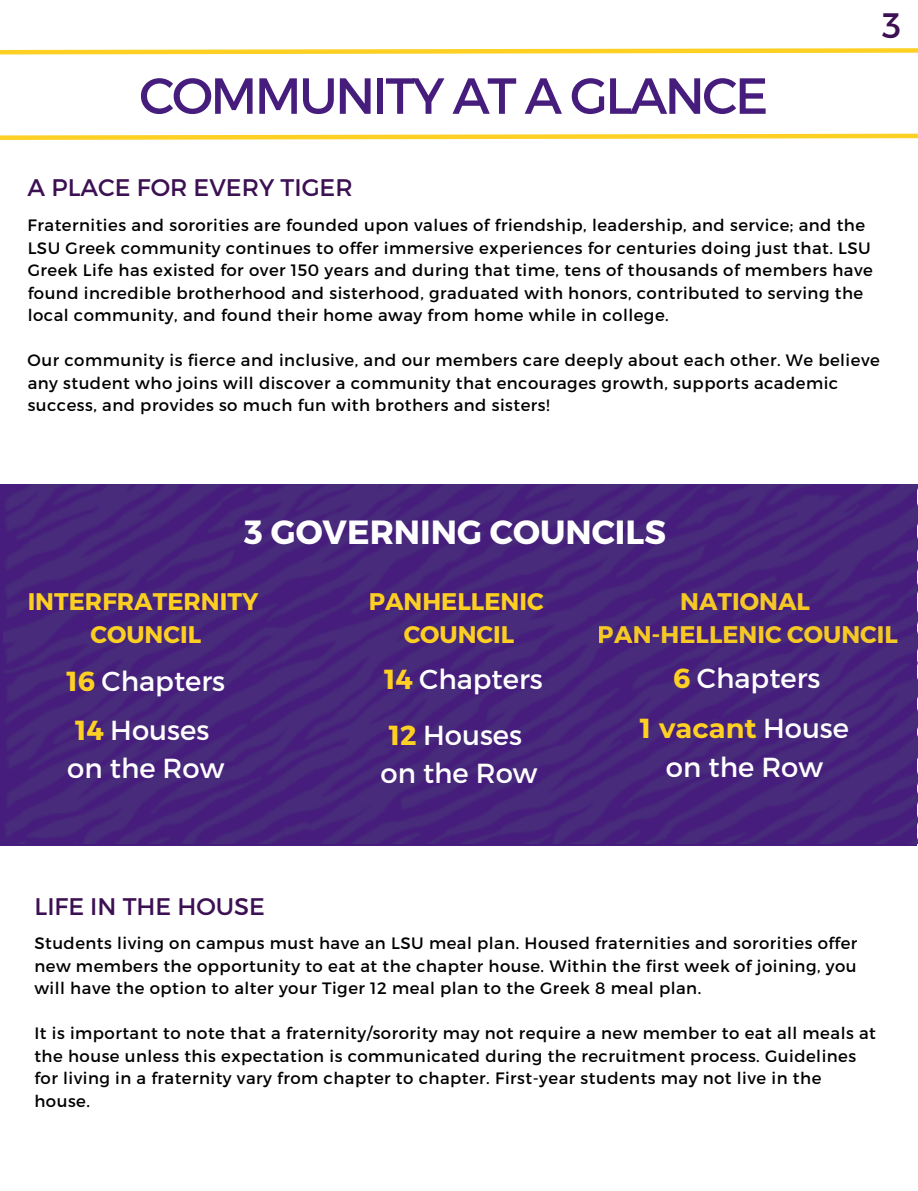
<style>
.page{position:relative;width:918px;height:1191px;background:#fff}
.page>*{position:absolute;margin:0;border:0;box-sizing:border-box;transform-origin:0 0}
.t1{font:50.7px "Montserrat";letter-spacing:-.05em;color:#461d7c}
.t2{font:35.4px "Montserrat";color:#3c1053}
.t3{font:700 33.45px "Montserrat";color:#fff}
.t4{font:27.45px/49.7px "Montserrat";color:#fff;text-align:center}
.t5{font:700 24px/32.7px "Montserrat";color:#fccf22;text-align:center}
.t6{font:24px "Montserrat";color:#3c1053}
.t7{font:16.5px/22.5px "Montserrat";letter-spacing:.03em;color:#000}
.s1{font-weight:700;color:#fdd023}
</style>
<div class="page">
<img style="left:3px;top:484px;width:915px;height:359px">
<svg style="left:0;top:48px;width:918px;height:7px"></svg>
<svg style="left:0;top:133px;width:918px;height:7px"></svg>
<p class="t1" style="left:139px;top:63px;width:631px">COMMUNITY AT A GLANCE</p>
<h2 class="t2" style="left:882px;top:2px;width:21px">3</h2>
<p class="t6" style="left:28px;top:172px;width:327px">A PLACE FOR EVERY TIGER</p>
<p class="t7" style="left:28px;top:213px;width:847px">Fraternities and sororities are founded upon values of friendship, leadership, and service; and the LSU Greek community continues to offer immersive experiences for centuries doing just that. LSU Greek Life has existed for over 150 years and during that time, tens of thousands of members have found incredible brotherhood and sisterhood, graduated with honors, contributed to serving the local community, and found their home away from home while in college.</p>
<p class="t7" style="left:28px;top:348px;width:854px">Our community is fierce and inclusive, and our members care deeply about each other. We believe any student who joins will discover a community that encourages growth, supports academic success, and provides so much fun with brothers and sisters!</p>
<p class="t3" style="left:244px;top:510px;width:423px">3 GOVERNING COUNCILS</p>
<p class="t5" style="left:28px;top:583px;width:232px">INTERFRATERNITY</p>
<p class="t5" style="left:90px;top:616px;width:112px">COUNCIL</p>
<p class="t4" style="left:66px;top:654px;width:160px"><span class="s1">16</span> Chapters<br><span class="s1">14</span> Houses</p>
<p class="t4" style="left:67px;top:742px;width:159px">on the Row</p>
<p class="t5" style="left:369px;top:583px;width:176px">PANHELLENIC<br>COUNCIL</p>
<p class="t4" style="left:384px;top:650px;width:160px;line-height:55.5px;text-align:left"><span class="s1">14</span> Chapters<br><span class="s1">12</span> Houses</p>
<p class="t4" style="left:380px;top:746px;width:159px">on the Row</p>
<h3 class="t5" style="left:598px;top:583px;width:302px">NATIONAL<br>PAN-HELLENIC COUNCIL</h3>
<p class="t4" style="left:640px;top:651px;width:211px;line-height:50.4px"><span class="s1">6</span> Chapters<br><span class="s1">1 vacant</span> House</p>
<p class="t4" style="left:666px;top:740px;width:159px">on the Row</p>
<p class="t6" style="left:35px;top:891px;width:232px">LIFE IN THE HOUSE</p>
<p class="t7" style="left:34px;top:931px;width:825px;text-align:justify">Students living on campus must have an LSU meal plan. Housed fraternities and sororities offer new members the opportunity to eat at the chapter house. Within the first week of joining, you will have the option to alter your Tiger 12 meal plan to the Greek 8 meal plan.</p>
<p class="t7" style="left:34px;top:1021px;width:843px">It is important to note that a fraternity/sorority may not require a new member to eat all meals at the house unless this expectation is communicated during the recruitment process. Guidelines for living in a fraternity vary from chapter to chapter. First-year students may not live in the house.</p>
</div>
